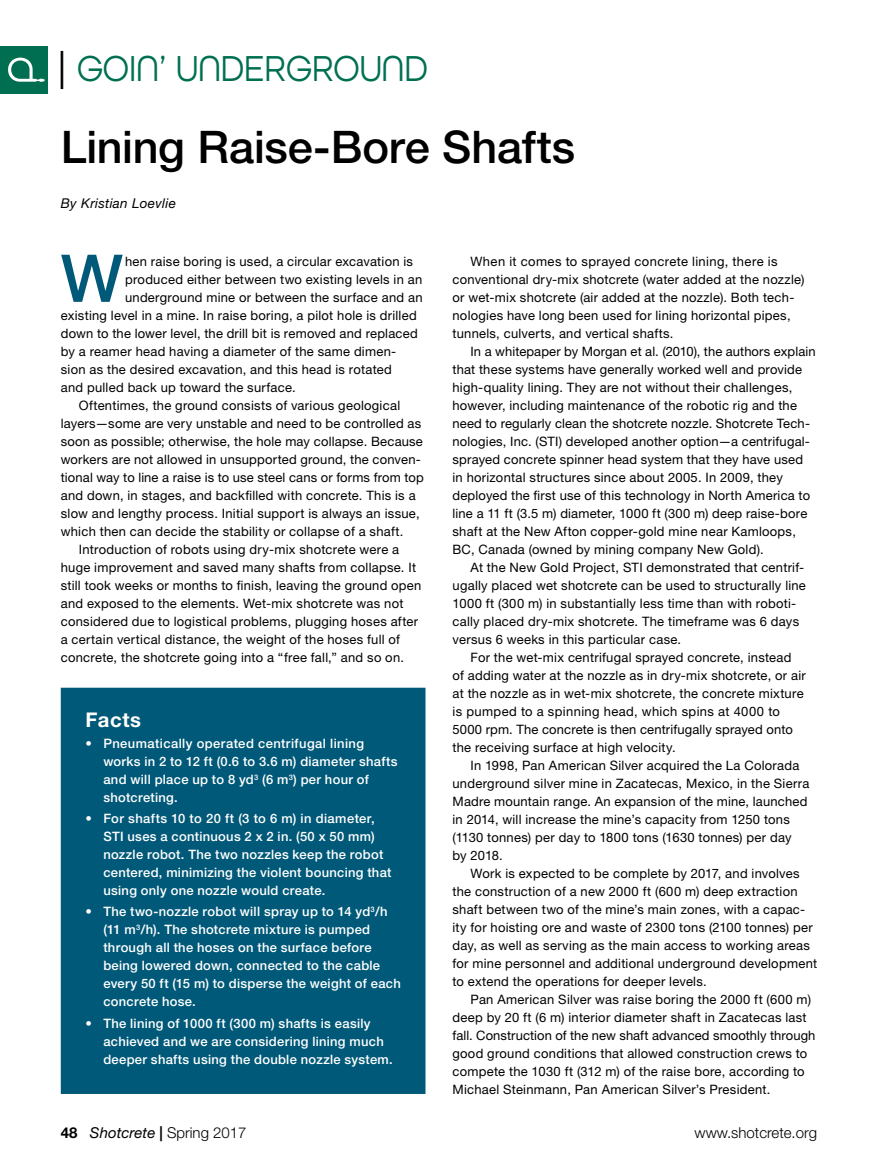
<style>
.page{position:relative;width:878px;height:1175px;background:#fff}
.page>*{position:absolute;margin:0;border:0;box-sizing:border-box;transform-origin:0 0}
.t1{font:500 66px "Helvetica Neue LT Std";color:#005978}
.t2{font:500 45px "Helvetica Neue LT Std";letter-spacing:-.005em;color:#000}
.t3{font:38.1px "All Round Gothic";color:#006f51;scale:.9 1}
.t4{font:700 20.25px "Helvetica Neue LT Std";letter-spacing:.03em;color:#fff}
.t5{font:300 15px "Helvetica Neue LT Std";color:#000}
.t6{font:italic 13.5px "Helvetica Neue LT Std";letter-spacing:.02em;color:#000}
.t7{font:12.9px/18px "Helvetica Neue LT Std";letter-spacing:.02em;color:#000}
.t8{font:500 12.9px/18px "Helvetica Neue LT Std";letter-spacing:.025em;color:#fff}
.s1{font-weight:500;color:#000}
.s2{font-weight:700}
.s3{font-weight:400;font-style:italic}
</style>
<div class="page">
<div style="left:0;top:46px;width:48px;height:48px;background:#006f51"></div>
<svg style="left:8px;top:58px;width:36px;height:24px"></svg>
<div style="left:61px;top:687px;width:364px;height:407px;background:#005978"></div>
<h3 class="t3" style="left:56px;top:46px;width:414px"><span class="s1">|</span> GOIN’ UNDERGROUND</h3>
<h2 class="t2" style="left:61px;top:120px;width:516px">Lining Raise-Bore Shafts</h2>
<p class="t6" style="left:61px;top:195px;width:117px">By Kristian Loevlie</p>
<h1 class="t1" style="left:61px;top:239px;width:64px">W</h1>
<p class="t7" style="left:125px;top:252px;width:289px">hen raise boring is used, a circular excavation is</p>
<p class="t7" style="left:125px;top:270px;width:299px">produced either between two existing levels in an</p>
<p class="t7" style="left:125px;top:288px;width:299px">underground mine or between the surface and an</p>
<p class="t7" style="left:61px;top:306px;width:357px">existing level in a mine. In raise boring, a pilot hole is drilled</p>
<p class="t7" style="left:61px;top:324px;width:358px">down to the lower level, the drill bit is removed and replaced</p>
<p class="t7" style="left:61px;top:342px;width:337px">by a reamer head having a diameter of the same dimen-</p>
<p class="t7" style="left:61px;top:360px;width:332px">sion as the desired excavation, and this head is rotated</p>
<p class="t7" style="left:61px;top:378px;width:236px">and pulled back up toward the surface.</p>
<p class="t7" style="left:79px;top:396px;width:323px">Oftentimes, the ground consists of various geological</p>
<p class="t7" style="left:61px;top:414px;width:362px">layers—some are very unstable and need to be controlled as</p>
<p class="t7" style="left:61px;top:432px;width:363px">soon as possible; otherwise, the hole may collapse. Because</p>
<p class="t7" style="left:61px;top:450px;width:361px">workers are not allowed in unsupported ground, the conven-</p>
<p class="t7" style="left:61px;top:468px;width:364px">tional way to line a raise is to use steel cans or forms from top</p>
<p class="t7" style="left:61px;top:486px;width:356px">and down, in stages, and backfilled with concrete. This is a</p>
<p class="t7" style="left:61px;top:504px;width:360px">slow and lengthy process. Initial support is always an issue,</p>
<p class="t7" style="left:61px;top:522px;width:344px">which then can decide the stability or collapse of a shaft.</p>
<p class="t7" style="left:79px;top:540px;width:322px">Introduction of robots using dry-mix shotcrete were a</p>
<p class="t7" style="left:61px;top:558px;width:357px">huge improvement and saved many shafts from collapse. It</p>
<p class="t7" style="left:61px;top:576px;width:362px">still took weeks or months to finish, leaving the ground open</p>
<p class="t7" style="left:61px;top:594px;width:344px">and exposed to the elements. Wet-mix shotcrete was not</p>
<p class="t7" style="left:61px;top:612px;width:359px">considered due to logistical problems, plugging hoses after</p>
<p class="t7" style="left:61px;top:630px;width:341px">a certain vertical distance, the weight of the hoses full of</p>
<p class="t7" style="left:61px;top:648px;width:345px">concrete, the shotcrete going into a “free fall,” and so on.</p>
<h3 class="t4" style="left:85px;top:707px;width:57px">Facts</h3>
<p class="t8" style="left:103px;top:734px;width:296px;text-indent:-18px">• Pneumatically operated centrifugal lining works in 2 to 12 ft (0.6 to 3.6 m) diameter shafts and will place up to 8 yd<sup>3</sup> (6 m<sup>3</sup>) per hour of shotcreting.</p>
<p class="t8" style="left:103px;top:809px;width:290px;text-indent:-18px">• For shafts 10 to 20 ft (3 to 6 m) in diameter, STI uses a continuous 2 x 2 in. (50 x 50 mm) nozzle robot. The two nozzles keep the robot centered, minimizing the violent bouncing that using only one nozzle would create.</p>
<p class="t8" style="left:103px;top:902px;width:299px;text-indent:-18px">• The two-nozzle robot will spray up to 14 yd<sup>3</sup>/h (11 m<sup>3</sup>/h). The shotcrete mixture is pumped through all the hoses on the surface before being lowered down, connected to the cable every 50 ft (15 m) to disperse the weight of each concrete hose.</p>
<p class="t8" style="left:103px;top:1014px;width:291px;text-indent:-18px">• The lining of 1000 ft (300 m) shafts is easily achieved and we are considering lining much deeper shafts using the double nozzle system.</p>
<p class="t7" style="left:452px;top:252px;width:353px;text-indent:18px">When it comes to sprayed concrete lining, there is conventional dry-mix shotcrete (water added at the nozzle) or wet-mix shotcrete (air added at the nozzle). Both tech&shy;nologies have long been used for lining horizontal pipes, tunnels, culverts, and vertical shafts.</p>
<p class="t7" style="left:452px;top:342px;width:364px;text-indent:18px">In a whitepaper by Morgan et al. (2010), the authors explain that these systems have generally worked well and provide high-quality lining. They are not without their challenges, however, including maintenance of the robotic rig and the need to regularly clean the shotcrete nozzle. Shotcrete Tech&shy;nologies, Inc. (STI) developed another option—a centrifugal&shy;sprayed concrete spinner head system that they have used in horizontal structures since about 2005. In 2009, they deployed the first use of this technology in North America to line a 11 ft (3.5 m) diameter, 1000 ft (300 m) deep raise-bore shaft at the New Afton copper-gold mine near Kamloops, BC, Canada (owned by mining company New Gold).</p>
<p class="t7" style="left:452px;top:558px;width:355px;text-indent:18px">At the New Gold Project, STI demonstrated that centrif&shy;ugally placed wet shotcrete can be used to structurally line 1000 ft (300 m) in substantially less time than with roboti&shy;cally placed dry-mix shotcrete. The timeframe was 6 days versus 6 weeks in this particular case.</p>
<p class="t7" style="left:452px;top:648px;width:355px;text-indent:18px">For the wet-mix centrifugal sprayed concrete, instead of adding water at the nozzle as in dry-mix shotcrete, or air at the nozzle as in wet-mix shotcrete, the concrete mixture is pumped to a spinning head, which spins at 4000 to 5000 rpm. The concrete is then centrifugally sprayed onto the receiving surface at high velocity.</p>
<p class="t7" style="left:452px;top:756px;width:358px;text-indent:18px">In 1998, Pan American Silver acquired the La Colorada underground silver mine in Zacatecas, Mexico, in the Sierra Madre mountain range. An expansion of the mine, launched in 2014, will increase the mine’s capacity from 1250 tons (1130 tonnes) per day to 1800 tons (1630 tonnes) per day<br>by 2018.</p>
<p class="t7" style="left:452px;top:864px;width:366px;text-indent:18px">Work is expected to be complete by 2017, and involves the construction of a new 2000 ft (600 m) deep extraction shaft between two of the mine’s main zones, with a capac&shy;ity for hoisting ore and waste of 2300 tons (2100 tonnes) per day, as well as serving as the main access to working areas for mine personnel and additional underground development to extend the operations for deeper levels.</p>
<p class="t7" style="left:452px;top:990px;width:364px;text-indent:18px">Pan American Silver was raise boring the 2000 ft (600 m) deep by 20 ft (6 m) interior diameter shaft in Zacatecas last fall. Construction of the new shaft advanced smoothly through good ground conditions that allowed construction crews to compete the 1030 ft (312 m) of the raise bore, according to Michael Steinmann, Pan American Silver’s President.</p>
<p class="t5" style="left:61px;top:1123px;width:187px"><span class="s2">48</span> <span class="s3">Shotcrete</span> <span class="s2">|</span> Spring 2017</p>
<p class="t5" style="left:694px;top:1123px;width:124px">www.shotcrete.org</p>
</div>
